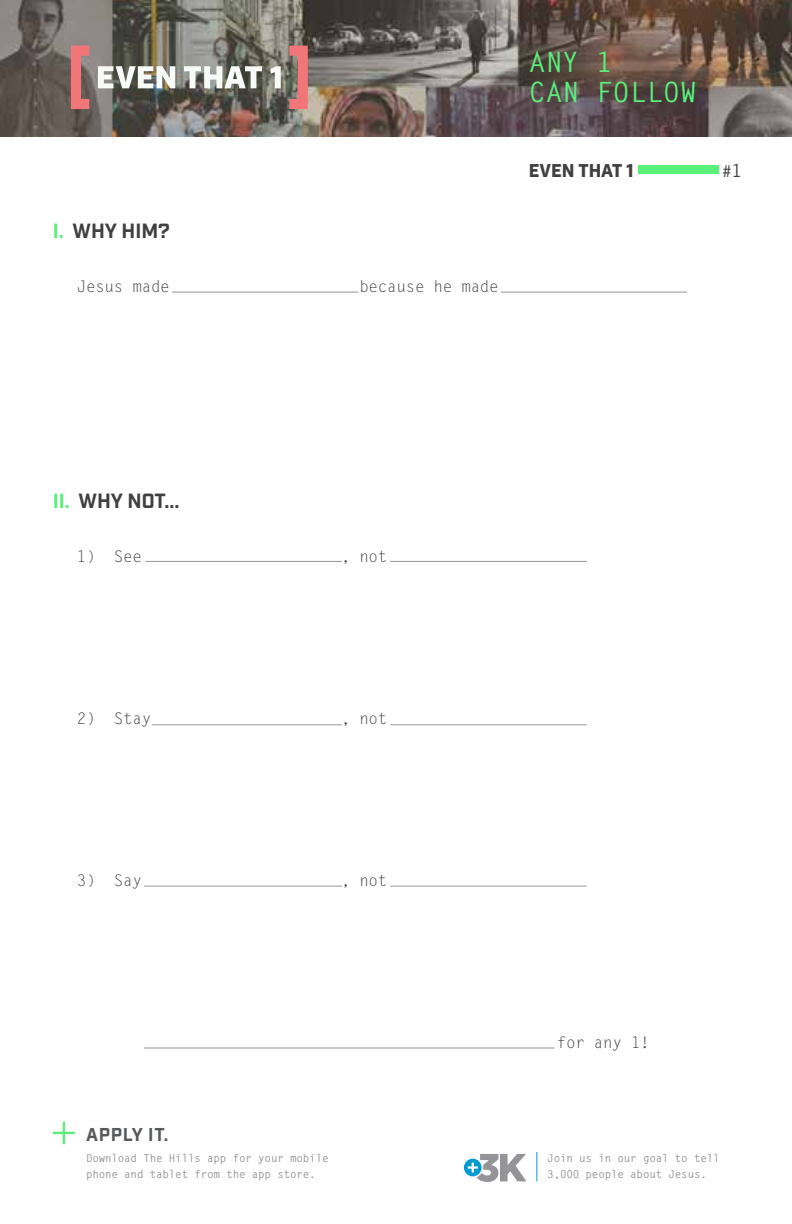
<style>
.page{position:relative;width:792px;height:1224px;background:#fff}
.page>*{position:absolute;margin:0;border:0;box-sizing:border-box;transform-origin:0 0}
.t1{font:700 28px/30px "Letter Gothic Std";color:#5aef7b}
.t2{font:700 20px "Industry";color:#404041}
.t3{font:900 18px "Industry";color:#404041}
.t4{font:700 18px "Industry";letter-spacing:.04em;color:#58595b}
.t5{font:18px "Myriad Pro";color:#404041}
.t6{font:16px "Letter Gothic Std";letter-spacing:-.02em;color:#404041}
.t7{font:700 11px/16px "Letter Gothic Std";letter-spacing:-.02em;color:#939598}
.s1{color:#5aef7b}
.s2{font-family:"Letter Gothic Std";font-weight:700}
</style>
<div class="page">
<img style="left:0;top:0;width:792px;height:137px">
<hr style="left:172px;top:292px;width:186px;height:1px;background:#939598">
<hr style="left:501px;top:292px;width:186px;height:1px;background:#939598">
<hr style="left:145px;top:561px;width:197px;height:1px;background:#939598">
<hr style="left:152px;top:724px;width:190px;height:1px;background:#939598">
<hr style="left:144px;top:886px;width:198px;height:1px;background:#939598">
<hr style="left:144px;top:1048px;width:410px;height:1px;background:#939598">
<hr style="left:390px;top:561px;width:197px;height:1px;background:#939598">
<hr style="left:390px;top:724px;width:197px;height:1px;background:#939598">
<hr style="left:390px;top:886px;width:197px;height:1px;background:#939598">
<svg style="left:536px;top:1152px;width:1px;height:29px"></svg>
<div style="left:464px;top:1159px;width:18px;height:17px;background:#009ccf;border-radius:50%"></div>
<svg style="left:468px;top:1154px;width:58px;height:28px"></svg>
<div style="left:638px;top:166px;width:80px;height:8px;background:#59f07a"></div>
<svg style="left:53px;top:1122px;width:22px;height:22px"></svg>
<svg style="left:98px;top:66px;width:77px;height:22px"></svg>
<svg style="left:184px;top:66px;width:78px;height:22px"></svg>
<svg style="left:271px;top:66px;width:10px;height:22px"></svg>
<svg style="left:71px;top:46px;width:18px;height:63px"></svg>
<svg style="left:289px;top:46px;width:19px;height:63px"></svg>
<h1 class="t1" style="left:529px;top:47px;width:169px">ANY 1<br>CAN FOLLOW</h1>
<h2 class="t2" style="left:53px;top:219px;width:118px"><span class="s1">I.</span> WHY HIM?</h2>
<h3 class="t6" style="left:77px;top:277px;width:95px">Jesus made</h3>
<h3 class="t6" style="left:359px;top:277px;width:141px">because he made</h3>
<h3 class="t3" style="left:529px;top:159px;width:107px">EVEN THAT 1</h3>
<h3 class="t5" style="left:723px;top:160px;width:21px">#<span class="s2">1</span></h3>
<h2 class="t2" style="left:53px;top:489px;width:128px"><span class="s1">II.</span> WHY NOT...</h2>
<h3 class="t6" style="left:77px;top:547px;width:67px">1) See</h3>
<h3 class="t6" style="left:341px;top:547px;width:48px">, not</h3>
<h3 class="t6" style="left:77px;top:709px;width:76px">2) Stay</h3>
<h3 class="t6" style="left:341px;top:709px;width:48px">, not</h3>
<h3 class="t6" style="left:77px;top:871px;width:67px">3) Say</h3>
<h3 class="t6" style="left:341px;top:871px;width:48px">, not</h3>
<h3 class="t6" style="left:557px;top:1033px;width:95px">for any 1!</h3>
<h3 class="t4" style="left:86px;top:1124px;width:84px">APPLY IT.</h3>
<p class="t7" style="left:86px;top:1150px;width:244px">Download The Hills app for your mobile phone and tablet from the app store.</p>
<p class="t7" style="left:547px;top:1150px;width:174px">Join us in our goal to tell<br>3,000 people about Jesus.</p>
</div>
